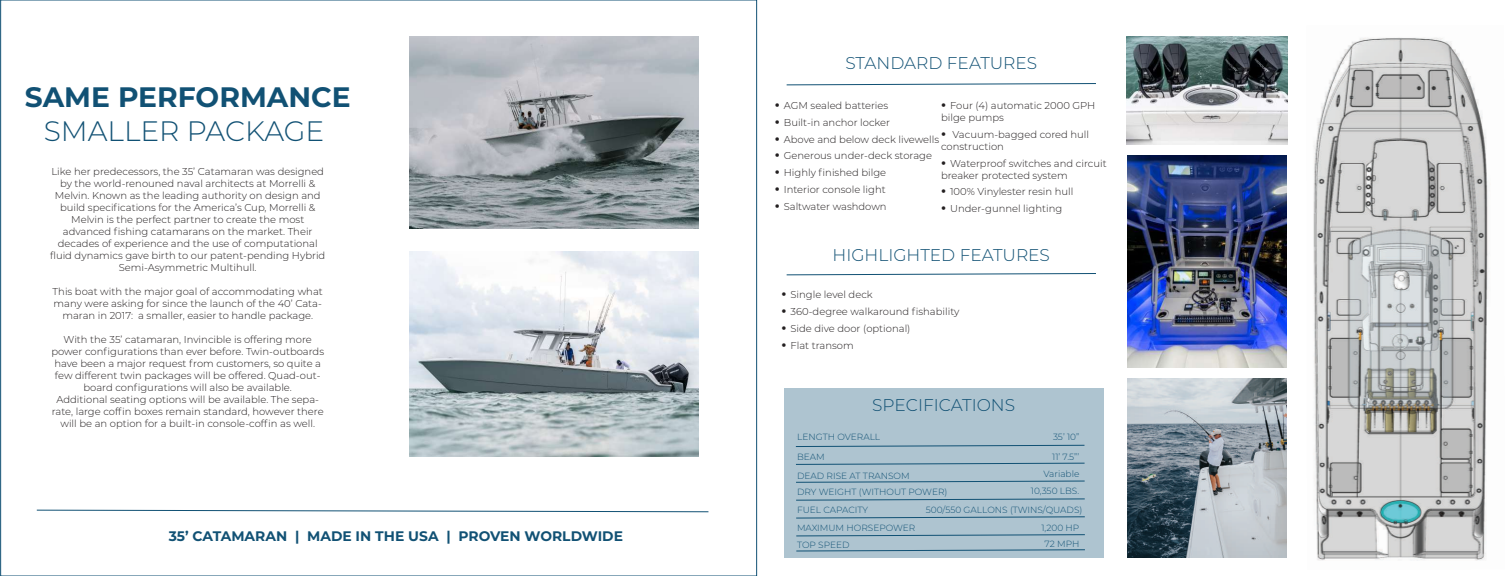
<style>
.page{position:relative;width:1512px;height:576px;background:#fff}
.page>*{position:absolute;margin:0;border:0;box-sizing:border-box;transform-origin:0 0}
.t1{font:700 28.1px "Montserrat";color:#115174}
.t2{font:300 28.1px "Montserrat";color:#115174}
.t3{font:300 17px "Montserrat";color:#115174}
.t4{font:700 13.8px "Montserrat";color:#115174}
.t5{font:300 10px/12px "Montserrat";color:#231f20;text-align:center}
.t6{font:300 9px/18px "Montserrat";color:#115174}
.s1{font-weight:700;font-size:14px}
</style>
<div class="page">
<svg style="left:37px;top:510px;width:671px;height:2px"></svg>
<svg style="left:787px;top:274px;width:301px;height:1px"></svg>
<svg style="left:787px;top:84px;width:308px;height:1px"></svg>
<div style="left:784px;top:388px;width:320px;height:170px;background:#aec4d0"></div>
<svg style="left:796px;top:445px;width:288px;height:2px"></svg>
<svg style="left:796px;top:463px;width:289px;height:1px"></svg>
<svg style="left:796px;top:481px;width:289px;height:1px"></svg>
<svg style="left:796px;top:499px;width:289px;height:1px"></svg>
<svg style="left:796px;top:517px;width:289px;height:1px"></svg>
<svg style="left:796px;top:535px;width:289px;height:1px"></svg>
<svg style="left:796px;top:550px;width:289px;height:1px"></svg>
<img style="left:1313px;top:37px;width:175px;height:524px">
<img style="left:1127px;top:155px;width:160px;height:213px">
<img style="left:409px;top:252px;width:289px;height:204px">
<img style="left:1128px;top:378px;width:158px;height:180px">
<img style="left:409px;top:36px;width:289px;height:193px">
<img style="left:1126px;top:37px;width:162px;height:108px">
<h1 class="t1" style="left:25px;top:77px;width:327px">SAME PERFORMANCE</h1>
<h1 class="t2" style="left:44px;top:112px;width:282px">SMALLER PACKAGE</h1>
<p class="t5" style="left:50px;top:165px;width:277px">Like her predecessors, the 35’ Catamaran was designed by the world-renouned naval architects at Morrelli &amp; Melvin. Known as the leading authority on design and build specifications for the America’s Cup, Morrelli &amp; Melvin is the perfect partner to create the most advanced fishing catamarans on the market. Their decades of experience and the use of computational fluid dynamics gave birth to our patent-pending Hybrid Semi-Asymmetric Multihull.</p>
<p class="t5" style="left:53px;top:285px;width:272px">This boat with the major goal of accommodating what many were asking for since the launch of the 40’ Cata&shy;maran in 2017: a smaller, easier to handle package.</p>
<p class="t5" style="left:51px;top:333px;width:274px">With the 35’ catamaran, Invincible is offering more power configurations than ever before. Twin-outboards have been a major request from customers, so quite a few different twin packages will be offered. Quad-out&shy;board configurations will also be available.<br>Additional seating options will be available. The sepa&shy;rate, large coffin boxes remain standard, however there will be an option for a built-in console-coffin as well.</p>
<h3 class="t4" style="left:169px;top:526px;width:456px">35’ CATAMARAN | MADE IN THE USA | PROVEN WORLDWIDE</h3>
<h2 class="t3" style="left:845px;top:52px;width:193px">STANDARD FEATURES</h2>
<p class="t5" style="left:775px;top:99px;width:115px"><span class="s1">•</span> AGM sealed batteries</p>
<p class="t5" style="left:775px;top:116px;width:117px"><span class="s1">•</span> Built-in anchor locker</p>
<p class="t5" style="left:775px;top:133px;width:166px"><span class="s1">•</span> Above and below deck livewells</p>
<p class="t5" style="left:775px;top:150px;width:159px"><span class="s1">•</span> Generous under-deck storage</p>
<p class="t5" style="left:775px;top:166px;width:113px"><span class="s1">•</span> Highly finished bilge</p>
<p class="t5" style="left:775px;top:183px;width:112px"><span class="s1">•</span> Interior console light</p>
<p class="t5" style="left:775px;top:200px;width:113px"><span class="s1">•</span> Saltwater washdown</p>
<p class="t5" style="left:941px;top:99px;width:156px;text-align:left"><span class="s1">•</span> Four (4) automatic 2000 GPH bilge pumps</p>
<p class="t5" style="left:941px;top:128px;width:149px;text-align:left"><span class="s1">•</span> Vacuum-bagged cored hull construction</p>
<p class="t5" style="left:941px;top:157px;width:167px;text-align:left"><span class="s1">•</span> Waterproof switches and circuit breaker protected system</p>
<p class="t5" style="left:941px;top:186px;width:134px"><span class="s1">•</span> 100% Vinylester resin hull</p>
<p class="t5" style="left:941px;top:202px;width:123px"><span class="s1">•</span> Under-gunnel lighting</p>
<h2 class="t3" style="left:833px;top:243px;width:219px">HIGHLIGHTED FEATURES</h2>
<p class="t5" style="left:782px;top:288px;width:93px"><span class="s1">•</span> Single level deck</p>
<p class="t5" style="left:782px;top:305px;width:180px"><span class="s1">•</span> 360-degree walkaround fishability</p>
<p class="t5" style="left:782px;top:322px;width:130px"><span class="s1">•</span> Side dive door (optional)</p>
<p class="t5" style="left:782px;top:339px;width:74px"><span class="s1">•</span> Flat transom</p>
<h2 class="t3" style="left:872px;top:393px;width:144px">SPECIFICATIONS</h2>
<p class="t6" style="left:1053px;top:427px;width:28px">35’ 10”</p>
<p class="t6" style="left:1031px;top:447px;width:50px;line-height:17.2px;text-align:right">11’ 7.5”’<br>Variable<br>10,350 LBS.</p>
<p class="t6" style="left:1041px;top:501px;width:43px;line-height:17.3px;text-indent:-116px">500/550 GALLONS (TWINS/QUADS)<br>1,200 HP</p>
<p class="t6" style="left:797px;top:427px;width:85px">LENGTH OVERALL</p>
<p class="t6" style="left:797px;top:447px;width:114px;line-height:19px">BEAM<br>DEAD RISE AT TRANSOM</p>
<p class="t6" style="left:797px;top:483px;width:152px">DRY WEIGHT (WITHOUT POWER)<br>FUEL CAPACITY<br>MAXIMUM HORSEPOWER</p>
<p class="t6" style="left:797px;top:535px;width:54px">TOP SPEED</p>
<p class="t6" style="left:1045px;top:534px;width:36px">72 MPH</p>
</div>
